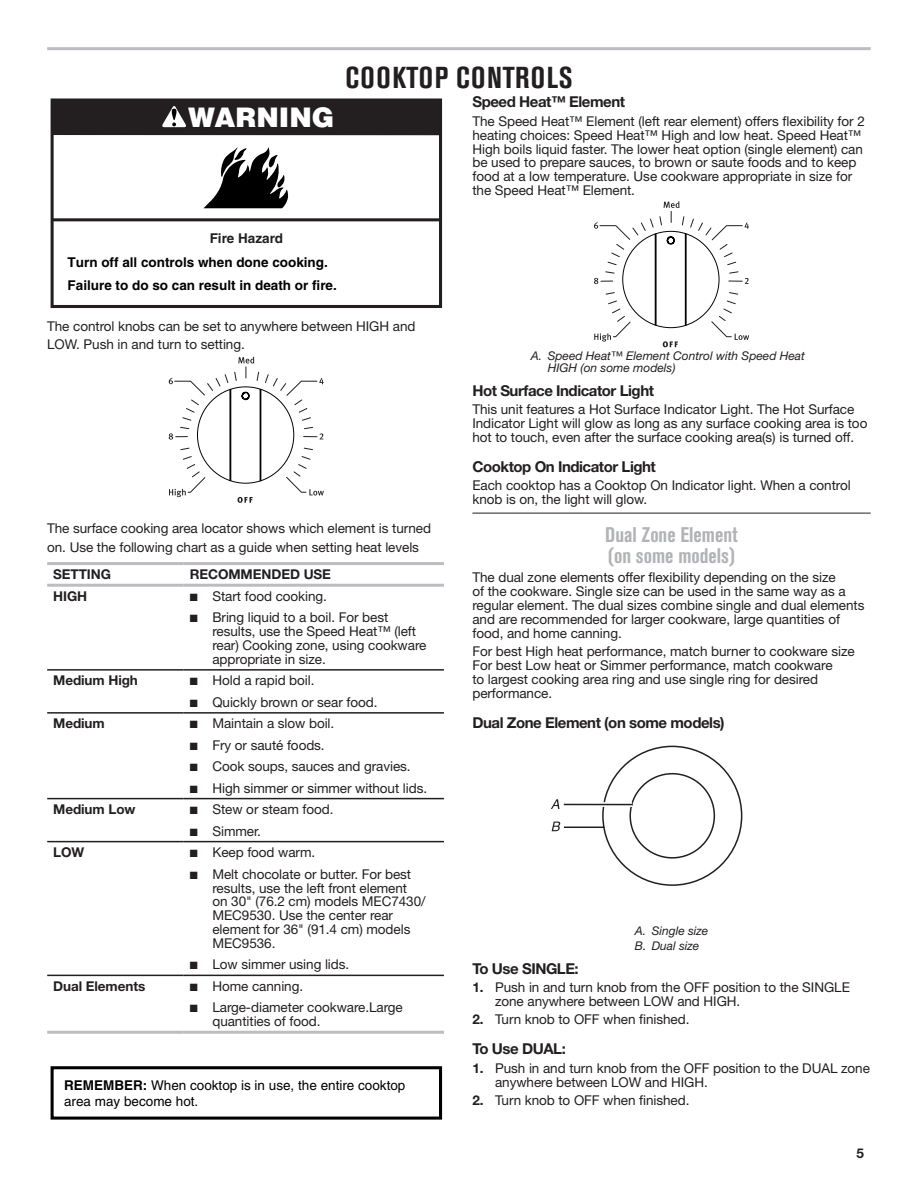
<style>
.page{position:relative;width:918px;height:1188px;background:#fff}
.page>*{position:absolute;margin:0;border:0;box-sizing:border-box;transform-origin:0 0}
.Heading_1_Cook{font:700 condensed 30px "Akzidenz Grotesk Pro";letter-spacing:.05em;color:#231f20}
.t1{font:900 27px "Helvetica";color:#fff}
.Heading_2_Cook{font:700 condensed 21px/21px "Akzidenz Grotesk Pro";color:#b2b3b7}
.Heading_3_Plus{font:700 15px "Helvetica Neue";letter-spacing:-.03em;color:#231f20}
.Body{font:13.5px/13.8px "Helvetica Neue LT Std";letter-spacing:-.005em;color:#231f20}
.t2{font:700 13.5px/23.2px "Helvetica";color:#000}
.Body-2{font:700 13.5px "Helvetica Neue LT Std";letter-spacing:-.005em;color:#231f20}
.t3{font:13.5px/15.8px "Helvetica";color:#000}
.t4{font:italic 12px/12px "Helvetica Neue";color:#231f20}
.s1{color:#231f20}
.s2{font-weight:700}
</style>
<div class="page">
<hr style="left:47px;top:47px;width:824px;height:3px;background:#bcbdc0">
<hr style="left:47px;top:562px;width:137px;height:3px;background:#bcbdc0">
<hr style="left:184px;top:562px;width:260px;height:3px;background:#bcbdc0">
<hr style="left:47px;top:584px;width:137px;height:3px;background:#bcbdc0">
<hr style="left:184px;top:584px;width:260px;height:3px;background:#bcbdc0">
<hr style="left:47px;top:669px;width:137px;height:2px;background:#231f20">
<hr style="left:184px;top:669px;width:260px;height:2px;background:#231f20">
<hr style="left:47px;top:712px;width:137px;height:2px;background:#231f20">
<hr style="left:184px;top:712px;width:260px;height:2px;background:#231f20">
<hr style="left:47px;top:798px;width:137px;height:1px;background:#231f20">
<hr style="left:184px;top:798px;width:260px;height:1px;background:#231f20">
<hr style="left:47px;top:841px;width:137px;height:1px;background:#231f20">
<hr style="left:184px;top:841px;width:260px;height:1px;background:#231f20">
<hr style="left:47px;top:975px;width:137px;height:1px;background:#231f20">
<hr style="left:184px;top:975px;width:260px;height:1px;background:#231f20">
<hr style="left:47px;top:1031px;width:137px;height:3px;background:#bcbdc0">
<hr style="left:184px;top:1031px;width:260px;height:3px;background:#bcbdc0">
<hr style="left:472px;top:513px;width:399px;height:1px;background:#231f20">
<svg style="left:204px;top:147px;width:85px;height:61px"></svg>
<hr style="left:52px;top:218px;width:389px;height:3px;background:#231f20">
<div style="left:51px;top:98px;width:391px;height:210px;border:3px solid #231f20"></div>
<div style="left:52px;top:99px;width:388px;height:36px;background:#231f20"></div>
<svg style="left:162px;top:106px;width:24px;height:21px"></svg>
<svg style="left:169px;top:357px;width:155px;height:146px"></svg>
<hr style="left:231px;top:389px;width:1px;height:92px;background:#040503">
<hr style="left:230px;top:389px;width:1px;height:92px;background:#040503">
<hr style="left:260px;top:389px;width:1px;height:92px;background:#040503">
<hr style="left:261px;top:389px;width:1px;height:92px;background:#040503">
<div style="left:51px;top:1066px;width:391px;height:54px;border:3px solid #000"></div>
<svg style="left:594px;top:201px;width:155px;height:146px"></svg>
<hr style="left:656px;top:234px;width:1px;height:91px;background:#040503">
<hr style="left:655px;top:234px;width:1px;height:91px;background:#040503">
<hr style="left:685px;top:234px;width:1px;height:91px;background:#040503">
<hr style="left:686px;top:234px;width:1px;height:91px;background:#040503">
<div style="left:629px;top:773px;width:86px;height:86px;border:2px solid #231f20;border-radius:50%"></div>
<svg style="left:564px;top:802px;width:68px;height:5px"></svg>
<svg style="left:563px;top:826px;width:36px;height:2px"></svg>
<svg style="left:551px;top:799px;width:8px;height:10px"></svg>
<svg style="left:552px;top:822px;width:8px;height:9px"></svg>
<hr style="left:564px;top:804px;width:69px;height:1px;background:#231f20">
<hr style="left:564px;top:827px;width:41px;height:1px;background:#231f20">
<p class="t1" style="left:188px;top:100px;width:148px">WARNING</p>
<h1 class="Heading_1_Cook" style="left:345px;top:58px;width:229px">COOKTOP CONTROLS</h1>
<h3 class="Heading_3_Plus" style="left:472px;top:93px;width:154px">Speed Heat™ Element</h3>
<p class="Body" style="left:472px;top:114px;width:394px">The Speed Heat™ Element (left rear element) offers flexibility for 2 heating choices: Speed Heat™ High and low heat. Speed Heat™ High boils liquid faster. The lower heat option (single element) can be used to prepare sauces, to brown or saute foods and to keep food at a low temperature. Use cookware appropriate in size for the Speed Heat™ Element.</p>
<p class="t2" style="left:68px;top:227px;width:271px;text-indent:142px"><span class="s1">Fire Hazard<br></span>Turn off all controls when done cooking.<br>Failure to do so can result in death or fire.</p>
<p class="Body" style="left:47px;top:319px;width:370px">The control knobs can be set to anywhere between HIGH and</p>
<p class="Body" style="left:47px;top:337px;width:199px">LOW. Push in and turn to setting.</p>
<p class="Body" style="left:47px;top:521px;width:385px">The surface cooking area locator shows which element is turned</p>
<p class="Body" style="left:47px;top:540px;width:373px">on. Use the following chart as a guide when setting heat levels</p>
<p class="Body-2" style="left:53px;top:566px;width:59px">SETTING</p>
<p class="Body-2" style="left:190px;top:566px;width:143px">RECOMMENDED USE</p>
<p class="Body-2" style="left:53px;top:588px;width:36px">HIGH</p>
<p class="Body" style="left:190px;top:589px;width:139px">■ Start food cooking.</p>
<p class="Body" style="left:212px;top:610px;width:216px;text-indent:-23px">■ Bring liquid to a boil. For best results, use the Speed Heat™ (left rear) Cooking zone, using cookware appropriate in size.</p>
<p class="Body-2" style="left:53px;top:672px;width:86px">Medium High</p>
<p class="Body" style="left:190px;top:674px;width:126px">■ Hold a rapid boil.</p>
<p class="Body" style="left:190px;top:695px;width:189px">■ Quickly brown or sear food.</p>
<p class="Body-2" style="left:53px;top:715px;width:53px">Medium</p>
<p class="Body" style="left:190px;top:717px;width:146px">■ Maintain a slow boil.</p>
<p class="Body" style="left:190px;top:738px;width:136px">■ Fry or sauté foods.</p>
<p class="Body" style="left:190px;top:759px;width:222px">■ Cook soups, sauces and gravies.</p>
<p class="Body" style="left:190px;top:781px;width:239px">■ High simmer or simmer without lids.</p>
<p class="Body-2" style="left:53px;top:801px;width:84px">Medium Low</p>
<p class="Body" style="left:190px;top:802px;width:145px">■ Stew or steam food.</p>
<p class="Body" style="left:190px;top:824px;width:73px">■ Simmer.</p>
<p class="Body-2" style="left:53px;top:844px;width:33px">LOW</p>
<p class="Body" style="left:190px;top:845px;width:127px">■ Keep food warm.</p>
<p class="Body" style="left:212px;top:867px;width:215px;text-indent:-23px">■ Melt chocolate or butter. For best results, use the left front element on 30" (76.2 cm) models MEC7430/<br>MEC9530. Use the center rear element for 36" (91.4 cm) models<br>MEC9536.</p>
<p class="Body" style="left:190px;top:957px;width:161px">■ Low simmer using lids.</p>
<p class="Body-2" style="left:53px;top:978px;width:94px">Dual Elements</p>
<p class="Body" style="left:190px;top:979px;width:115px">■ Home canning.</p>
<p class="Body" style="left:212px;top:1000px;width:192px;text-indent:-23px">■ Large-diameter cookware.Large quantities of food.</p>
<p class="t3" style="left:64px;top:1077px;width:343px"><span class="s2">REMEMBER:</span> When cooktop is in use, the entire cooktop area may become hot.</p>
<p class="t4" style="left:548px;top:349px;width:259px;text-indent:-17px">A. Speed Heat™ Element Control with Speed Heat<br>HIGH (on some models)</p>
<h3 class="Heading_3_Plus" style="left:472px;top:381px;width:183px">Hot Surface Indicator Light</h3>
<p class="Body" style="left:472px;top:402px;width:396px">This unit features a Hot Surface Indicator Light. The Hot Surface<br>Indicator Light will glow as long as any surface cooking area is too hot to touch, even after the surface cooking area(s) is turned off.</p>
<h3 class="Heading_3_Plus" style="left:472px;top:457px;width:185px">Cooktop On Indicator Light</h3>
<p class="Body" style="left:472px;top:478px;width:380px">Each cooktop has a Cooktop On Indicator light. When a control knob is on, the light will glow.</p>
<h2 class="Heading_2_Cook" style="left:605px;top:523px;width:134px">Dual Zone Element (on some models)</h2>
<p class="Body" style="left:472px;top:571px;width:394px">The dual zone elements offer flexibility depending on the size<br>of the cookware. Single size can be used in the same way as a regular element. The dual sizes combine single and dual elements and are recommended for larger cookware, large quantities of food, and home canning.</p>
<p class="Body" style="left:472px;top:644px;width:384px">For best High heat performance, match burner to cookware size For best Low heat or Simmer performance, match cookware<br>to largest cooking area ring and use single ring for desired performance.</p>
<h3 class="Heading_3_Plus" style="left:472px;top:713px;width:254px">Dual Zone Element (on some models)</h3>
<p class="t4" style="left:635px;top:924px;width:75px">A. Single size</p>
<p class="t4" style="left:635px;top:939px;width:66px">B. Dual size</p>
<h3 class="Heading_3_Plus" style="left:472px;top:959px;width:108px">To Use SINGLE:</h3>
<p class="Body" style="left:495px;top:980px;width:356px;text-indent:-23px"><span class="s2">1.</span> Push in and turn knob from the OFF position to the SINGLE zone anywhere between LOW and HIGH.</p>
<p class="Body" style="left:472px;top:1013px;width:219px"><span class="s2">2.</span> Turn knob to OFF when finished.</p>
<h3 class="Heading_3_Plus" style="left:472px;top:1040px;width:95px">To Use DUAL:</h3>
<p class="Body" style="left:495px;top:1061px;width:376px;text-indent:-23px"><span class="s2">1.</span> Push in and turn knob from the OFF position to the DUAL zone anywhere between LOW and HIGH.</p>
<p class="Body" style="left:472px;top:1093px;width:219px"><span class="s2">2.</span> Turn knob to OFF when finished.</p>
<p class="Body-2" style="left:856px;top:1145px;width:9px">5</p>
</div>
